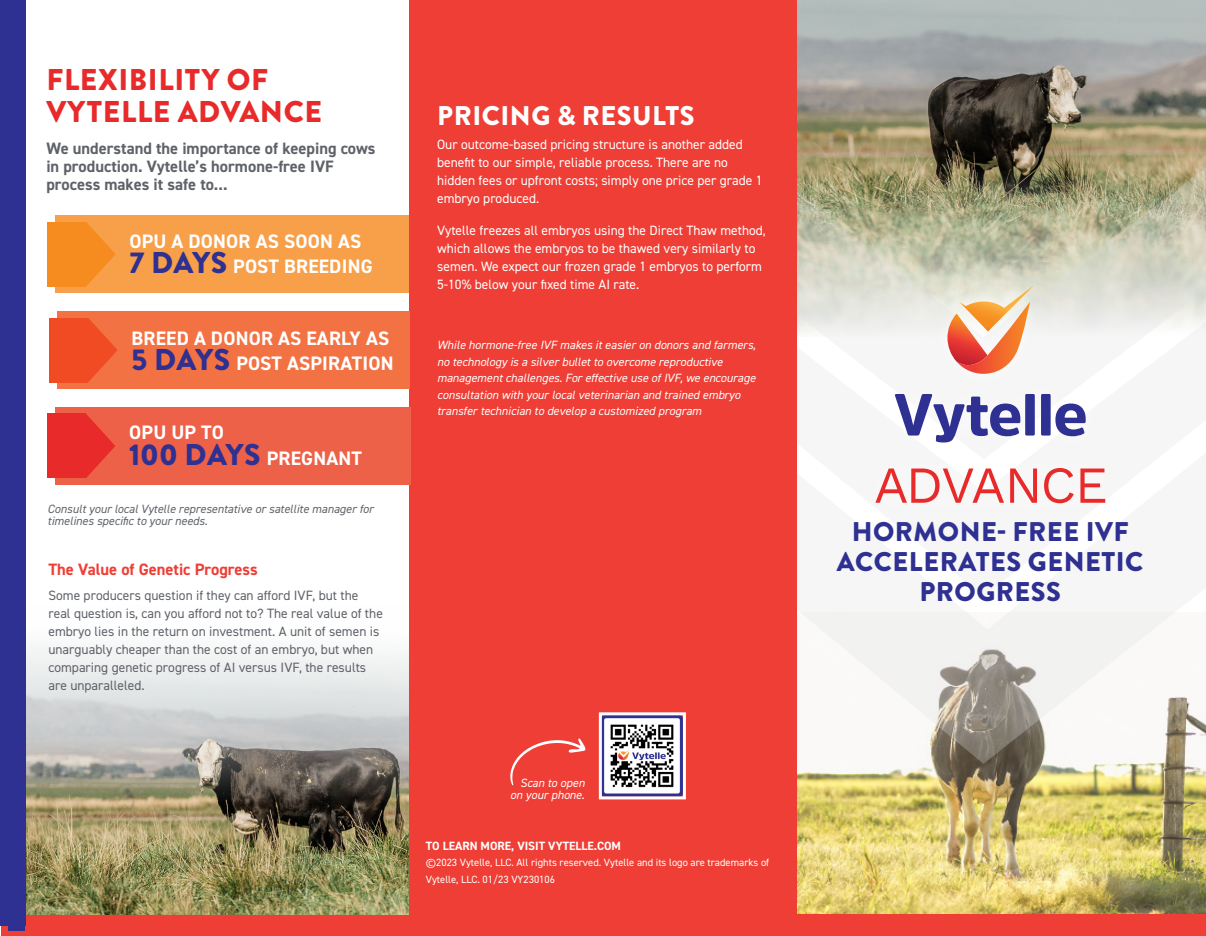
<style>
.page{position:relative;width:1206px;height:936px;background:#fff}
.page>*{position:absolute;margin:0;border:0;box-sizing:border-box;transform-origin:0 0}
.t1{font:51.75px "Work Sans";letter-spacing:-.035em;color:#e92a2a}
.t2{font:900 30px "Brandon Grotesque";letter-spacing:.02em;color:#e82a2a}
.Header_Font{font:900 27px/30px "Brandon Grotesque";letter-spacing:.02em;color:#2e3092;text-align:center}
.Header_Font-2{font:900 27px "Brandon Grotesque";letter-spacing:.02em;color:#fff}
.Body_Copy{font:700 19.5px/25.5px "DIN2014";letter-spacing:.01em;color:#fff}
.Body_Font{font:700 16.5px/18px "DIN2014";color:#5f6369}
.Body_Font-2{font:700 16.5px "DIN2014";color:#ee3e35}
.Body_Copy-2{font:13.5px/18px "DIN2014";color:#fff}
.Body_Copy-3{font:13.5px/18px "DIN2014";color:#5f6369}
.Body_Copy-4{font:italic 12px/16.5px "DIN2014";color:#fff}
.Body_Copy-5{font:italic 12px/12px "DIN2014";color:#5f6369}
.t3{font:700 12px "DIN2014";color:#fff}
.Body_Font-3{font:italic 12px/12px "DIN2014";color:#fff;text-align:right}
.t4{font:10.5px/16.5px "DIN2014";color:#fff}
.s1{font-family:"Brandon Grotesque";font-weight:900;font-size:30px;color:#2e3092}
</style>
<div class="page">
<img style="left:796px;top:763px;width:409px;height:150px">
<img style="left:796px;top:0;width:409px;height:120px">
<svg style="left:796px;top:120px;width:409px;height:643px;fill:#f2f2f1"></svg>
<div style="left:2px;top:913px;width:1203px;height:22px;background:#ee3e35"></div>
<div style="left:55px;top:216px;width:355px;height:77px;background:#f89f49"></div>
<img style="left:25px;top:606px;width:384px;height:308px">
<div style="left:409px;top:0;width:387px;height:927px;background:#ee3e35"></div>
<svg style="left:598px;top:712px;width:88px;height:88px;background:#ada8b4"></svg>
<svg style="left:510px;top:738px;width:76px;height:47px"></svg>
<div style="left:0;top:0;width:25px;height:925px;background:#2e3092"></div>
<div style="left:48px;top:221px;width:38px;height:65px;background:#f68b1f"></div>
<svg style="left:86px;top:222px;width:30px;height:64px"></svg>
<div style="left:57px;top:311px;width:352px;height:78px;background:#f37243"></div>
<div style="left:50px;top:317px;width:38px;height:65px;background:#f04b23"></div>
<svg style="left:88px;top:318px;width:30px;height:64px"></svg>
<div style="left:55px;top:407px;width:355px;height:77px;background:#ec6147"></div>
<div style="left:48px;top:413px;width:38px;height:65px;background:#e82a2a"></div>
<svg style="left:86px;top:414px;width:29px;height:64px"></svg>
<div style="left:9px;top:920px;width:16px;height:9px;background:#2e3092"></div>
<div style="left:882px;top:274px;width:216px;height:181px;background:#fff;opacity:.75"></div>
<svg style="left:947px;top:285px;width:87px;height:88px"></svg>
<svg style="left:894px;top:394px;width:126px;height:41px"></svg>
<div style="left:1024px;top:394px;width:10px;height:41px;background:#2e3092;border-radius:2px"></div>
<div style="left:1040px;top:394px;width:10px;height:41px;background:#2e3092;border-radius:2px"></div>
<svg style="left:1055px;top:403px;width:30px;height:32px"></svg>
<div style="left:844px;top:435px;width:290px;height:101px;background:#f7f7f7"></div>
<p class="t2" style="left:47px;top:59px;width:223px">FLEXIBILITY OF</p>
<p class="t2" style="left:47px;top:90px;width:277px">VYTELLE ADVANCE</p>
<p class="Body_Font" style="left:46px;top:139px;width:330px">We understand the importance of keeping cows in production. Vytelle’s hormone-free IVF process makes it safe to...</p>
<p class="Body_Copy" style="left:129px;top:228px;width:245px">OPU A DONOR AS SOON AS<br><span class="s1">7 DAYS</span> POST BREEDING</p>
<p class="Body_Copy" style="left:131px;top:325px;width:264px">BREED A DONOR AS EARLY AS<br><span class="s1">5 DAYS</span> POST ASPIRATION</p>
<p class="Body_Copy" style="left:129px;top:419px;width:234px">OPU UP TO<br><span class="s1">100 DAYS</span> PREGNANT</p>
<p class="Body_Copy-5" style="left:48px;top:502px;width:327px">Consult your local Vytelle representative or satellite manager for timelines specific to your needs.</p>
<p class="Body_Font-2" style="left:48px;top:558px;width:211px">The Value of Genetic Progress</p>
<p class="Body_Copy-3" style="left:48px;top:585px;width:336px">Some producers question if they can afford IVF, but the real question is, can you afford not to? The real value of the embryo lies in the return on investment. A unit of semen is unarguably cheaper than the cost of an embryo, but when comparing genetic progress of AI versus IVF, the results are unparalleled.</p>
<p class="Header_Font-2" style="left:437px;top:96px;width:259px">PRICING &amp; RESULTS</p>
<p class="Body_Copy-2" style="left:437px;top:135px;width:327px">Our outcome-based pricing structure is another added benefit to our simple, reliable process. There are no hidden fees or upfront costs; simply one price per grade 1 embryo produced.</p>
<p class="Body_Copy-2" style="left:437px;top:221px;width:330px">Vytelle freezes all embryos using the Direct Thaw method, which allows the embryos to be thawed very similarly to semen. We expect our frozen grade 1 embryos to perform 5-10% below your fixed time AI rate.</p>
<p class="Body_Copy-4" style="left:437px;top:336px;width:320px">While hormone-free IVF makes it easier on donors and farmers, no technology is a silver bullet to overcome reproductive management challenges. For effective use of IVF, we encourage consultation with your local veterinarian and trained embryo transfer technician to develop a customized program</p>
<p class="Body_Font-3" style="left:510px;top:776px;width:76px">Scan to open on your phone.</p>
<p class="t3" style="left:426px;top:837px;width:196px">TO LEARN MORE, VISIT VYTELLE.COM</p>
<p class="t4" style="left:426px;top:853px;width:345px">©2023 Vytelle, LLC. All rights reserved. Vytelle and its logo are trademarks of<br>Vytelle, LLC. 01/23 VY230106</p>
<p class="t1" style="left:873px;top:454px;width:235px">ADVANCE</p>
<p class="Header_Font" style="left:836px;top:516px;width:308px">HORMONE- FREE IVF<br>ACCELERATES GENETIC<br>PROGRESS</p>
</div>
